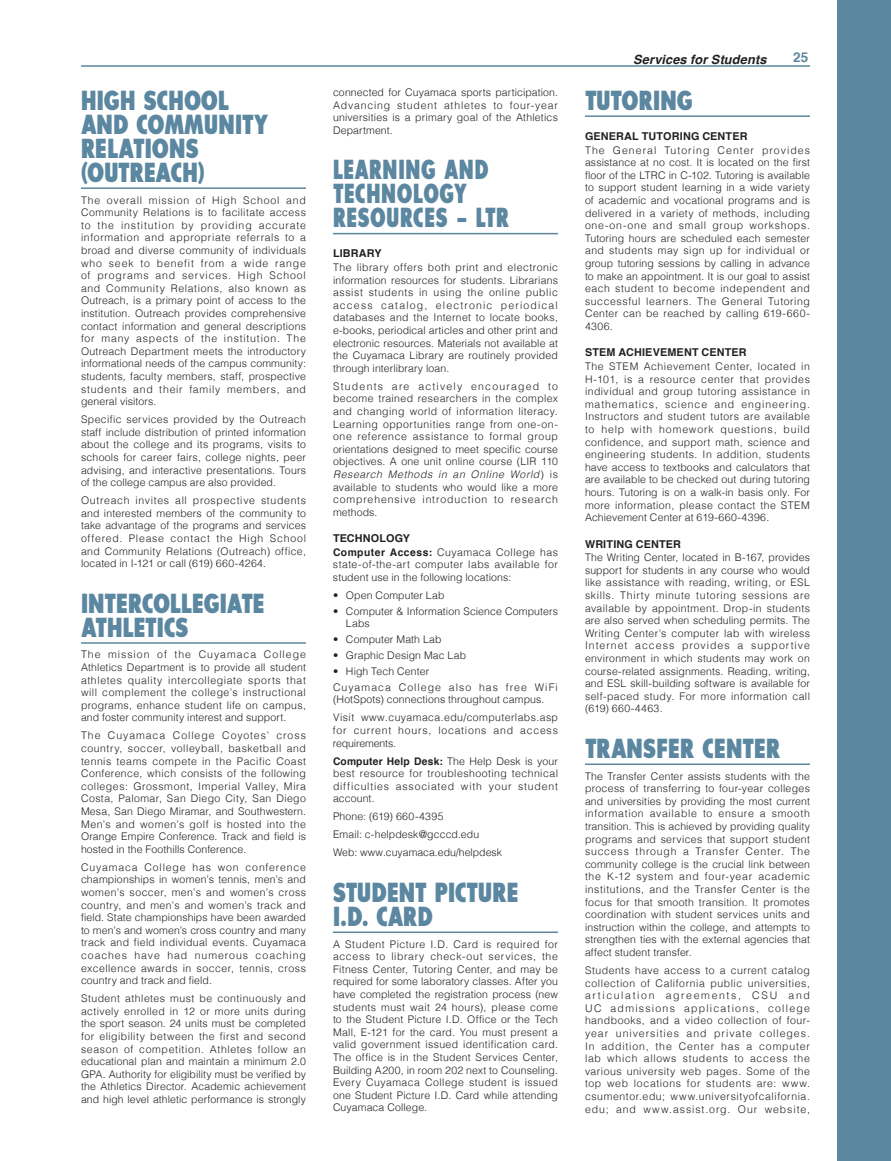
<style>
.page{position:relative;width:891px;height:1161px;background:#fff}
.page>*{position:absolute;margin:0;border:0;box-sizing:border-box;transform-origin:0 0}
.t1{font:27px/24px "Sans Serif Exbold Condensed";color:#5c87a1;scale:1.2 1}
.t2{font:27px/24px "Sans Serif Exbold Condensed";color:#5c87a1;scale:1.1 1}
.t3{font:700 13.5px "Helvetica";color:#5c87a1}
.t4{font:italic 700 12.75px "Helvetica";letter-spacing:.01em;color:#231f20}
.t5{font:700 10.8px "Helvetica";letter-spacing:.015em;color:#231f20}
.t6{font:300 10.5px/12.6px "Helvetica";letter-spacing:.015em;color:#231f20;text-align:justify}
.t7{font:300 10.5px/12.6px "Helvetica";letter-spacing:.07em;color:#231f20}
.t8{font:300 10.5px/15.9px "Helvetica";letter-spacing:.095em;color:#231f20}
.s1{font-style:italic}
.s2{font-weight:700}
</style>
<div class="page">
<hr style="left:81px;top:65px;width:729px;height:2px;background:#5c87a1">
<div style="left:837px;top:0;width:54px;height:1161px;background:#5c87a1"></div>
<hr style="left:81px;top:187px;width:225px;height:2px;background:#5c87a1">
<hr style="left:81px;top:642px;width:225px;height:2px;background:#5c87a1">
<hr style="left:333px;top:233px;width:225px;height:1px;background:#5c87a1">
<hr style="left:333px;top:932px;width:225px;height:1px;background:#5c87a1">
<hr style="left:585px;top:115px;width:225px;height:2px;background:#5c87a1">
<hr style="left:585px;top:764px;width:225px;height:1px;background:#5c87a1">
<h1 class="t1" style="left:81px;top:88px;width:158px">HIGH SCHOOL<br>AND COMMUNITY<br>RELATIONS (OUTREACH)</h1>
<p class="t6" style="left:81px;top:193px;width:227px">The overall mission of High School and Community Relations is to facilitate access to the institution by providing accurate information and appropriate referrals to a broad and diverse community of individuals who seek to benefit from a wide range of programs and services. High School and Community Relations, also known as Outreach, is a primary point of access to the institution. Outreach provides comprehensive contact information and general descriptions for many aspects of the institution. The Outreach Department meets the introductory informational needs of the campus community: students, faculty members, staff, prospective students and their family members, and general visitors.</p>
<p class="t6" style="left:81px;top:413px;width:227px">Specific services provided by the Outreach staff include distribution of printed information about the college and its programs, visits to schools for career fairs, college nights, peer advising, and interactive presentations. Tours of the college campus are also provided.</p>
<p class="t6" style="left:81px;top:494px;width:227px">Outreach invites all prospective students and interested members of the community to take advantage of the programs and services offered. Please contact the High School and Community Relations (Outreach) office, located in I-121 or call (619) 660-4264.</p>
<h1 class="t1" style="left:81px;top:591px;width:155px">INTERCOLLEGIATE<br>ATHLETICS</h1>
<p class="t6" style="left:81px;top:648px;width:227px">The mission of the Cuyamaca College Athletics Department is to provide all student athletes quality intercollegiate sports that will complement the college’s instructional programs, enhance student life on campus, and foster community interest and support.</p>
<p class="t6" style="left:81px;top:729px;width:227px">The Cuyamaca College Coyotes’ cross country, soccer, volleyball, basketball and tennis teams compete in the Pacific Coast Conference, which consists of the following colleges: Grossmont, Imperial Valley, Mira Costa, Palomar, San Diego City, San Diego Mesa, San Diego Miramar, and Southwestern.<br>Men’s and women’s golf is hosted into the Orange Empire Conference. Track and field is hosted in the Foothills Conference.</p>
<p class="t6" style="left:81px;top:861px;width:226px">Cuyamaca College has won conference championships in women’s tennis, men’s and women’s soccer, men’s and women’s cross country, and men’s and women’s track and field. State championships have been awarded to men’s and women’s cross country and many track and field individual events. Cuyamaca coaches have had numerous coaching excellence awards in soccer, tennis, cross country and track and field.</p>
<p class="t6" style="left:81px;top:992px;width:227px">Student athletes must be continuously and actively enrolled in 12 or more units during the sport season. 24 units must be completed for eligibility between the first and second season of competition. Athletes follow an educational plan and maintain a minimum 2.0<br>GPA. Authority for eligibility must be verified by the Athletics Director. Academic achievement and high level athletic performance is strongly</p>
<p class="t6" style="left:333px;top:86px;width:227px">connected for Cuyamaca sports participation.<br>Advancing student athletes to four-year universities is a primary goal of the Athletics Department.</p>
<h1 class="t2" style="left:333px;top:158px;width:162px">LEARNING AND<br>TECHNOLOGY<br>RESOURCES - LTR</h1>
<p class="t5" style="left:333px;top:245px;width:50px">LIBRARY</p>
<p class="t6" style="left:333px;top:261px;width:227px">The library offers both print and electronic information resources for students. Librarians assist students in using the online public access catalog, electronic periodical databases and the Internet to locate books, e-books, periodical articles and other print and electronic resources. Materials not available at the Cuyamaca Library are routinely provided through interlibrary loan.</p>
<p class="t6" style="left:333px;top:380px;width:227px">Students are actively encouraged to become trained researchers in the complex and changing world of information literacy.<br>Learning opportunities range from one-on&shy;one reference assistance to formal group orientations designed to meet specific course objectives. A one unit online course (LIR 110<br><span class="s1">Research Methods in an Online World</span>) is available to students who would like a more comprehensive introduction to research methods.</p>
<p class="t5" style="left:333px;top:530px;width:79px">TECHNOLOGY</p>
<p class="t6" style="left:333px;top:546px;width:227px"><span class="s2">Computer Access:</span> Cuyamaca College has state-of-the-art computer labs available for student use in the following locations:</p>
<p class="t6" style="left:333px;top:589px;width:113px">• Open Computer Lab</p>
<p class="t6" style="left:346px;top:605px;width:214px;text-indent:-13px">• Computer &amp; Information Science Computers<br>Labs</p>
<p class="t6" style="left:333px;top:633px;width:110px">• Computer Math Lab</p>
<p class="t6" style="left:333px;top:649px;width:135px">• Graphic Design Mac Lab</p>
<p class="t8" style="left:333px;top:663px;width:226px">• High Tech Center<br>Cuyamaca College also has free WiFi</p>
<p class="t6" style="left:333px;top:691px;width:227px;line-height:18px">(HotSpots) connections throughout campus.<br>Visit www.cuyamaca.edu/computerlabs.asp</p>
<p class="t7" style="left:333px;top:724px;width:226px">for current hours, locations and access requirements.</p>
<p class="t6" style="left:333px;top:755px;width:227px"><span class="s2">Computer Help Desk:</span> The Help Desk is your best resource for troubleshooting technical difficulties associated with your student account.</p>
<p class="t6" style="left:333px;top:808px;width:171px;line-height:18px;text-align:left">Phone: (619) 660-4395<br>Email: c-helpdesk@gcccd.edu<br>Web: www.cuyamaca.edu/helpdesk</p>
<h1 class="t1" style="left:333px;top:881px;width:156px">STUDENT PICTURE<br>I.D. CARD</h1>
<p class="t6" style="left:333px;top:938px;width:227px">A Student Picture I.D. Card is required for access to library check-out services, the Fitness Center, Tutoring Center, and may be required for some laboratory classes. After you have completed the registration process (new students must wait 24 hours), please come to the Student Picture I.D. Office or the Tech Mall, E-121 for the card. You must present a valid government issued identification card.<br>The office is in the Student Services Center, Building A200, in room 202 next to Counseling.<br>Every Cuyamaca College student is issued one Student Picture I.D. Card while attending Cuyamaca College.</p>
<p class="t4" style="left:633px;top:49px;width:135px">Services for Students</p>
<p class="t3" style="left:793px;top:46px;width:17px">25</p>
<h1 class="t1" style="left:585px;top:88px;width:92px">TUTORING</h1>
<p class="t5" style="left:585px;top:127px;width:164px">GENERAL TUTORING CENTER</p>
<p class="t6" style="left:585px;top:143px;width:227px">The General Tutoring Center provides assistance at no cost. It is located on the first floor of the LTRC in C-102. Tutoring is available to support student learning in a wide variety of academic and vocational programs and is delivered in a variety of methods, including one-on-one and small group workshops.<br>Tutoring hours are scheduled each semester and students may sign up for individual or group tutoring sessions by calling in advance to make an appointment. It is our goal to assist each student to become independent and successful learners. The General Tutoring Center can be reached by calling 619-660- 4306.</p>
<p class="t5" style="left:585px;top:344px;width:163px">STEM ACHIEVEMENT CENTER</p>
<p class="t6" style="left:585px;top:360px;width:227px">The STEM Achievement Center, located in H-101, is a resource center that provides individual and group tutoring assistance in mathematics, science and engineering.<br>Instructors and student tutors are available to help with homework questions, build confidence, and support math, science and engineering students. In addition, students have access to textbooks and calculators that are available to be checked out during tutoring hours. Tutoring is on a walk-in basis only. For more information, please contact the STEM Achievement Center at 619-660-4396.</p>
<p class="t5" style="left:585px;top:535px;width:98px">WRITING CENTER</p>
<p class="t6" style="left:585px;top:551px;width:227px">The Writing Center, located in B-167, provides support for students in any course who would like assistance with reading, writing, or ESL skills. Thirty minute tutoring sessions are available by appointment. Drop-in students are also served when scheduling permits. The Writing Center’s computer lab with wireless Internet access provides a supportive environment in which students may work on course-related assignments. Reading, writing, and ESL skill-building software is available for self-paced study. For more information call (619) 660-4463.</p>
<h1 class="t1" style="left:585px;top:737px;width:165px">TRANSFER CENTER</h1>
<p class="t6" style="left:585px;top:769px;width:227px">The Transfer Center assists students with the process of transferring to four-year colleges and universities by providing the most current information available to ensure a smooth transition. This is achieved by providing quality programs and services that support student success through a Transfer Center. The community college is the crucial link between the K-12 system and four-year academic institutions, and the Transfer Center is the focus for that smooth transition. It promotes coordination with student services units and instruction within the college, and attempts to strengthen ties with the external agencies that affect student transfer.</p>
<p class="t6" style="left:585px;top:964px;width:227px">Students have access to a current catalog collection of California public universities, articulation agreements, CSU and UC admissions applications, college handbooks, and a video collection of four&shy;year universities and private colleges.<br>In addition, the Center has a computer lab which allows students to access the various university web pages. Some of the top web locations for students are: www. csumentor.edu; www.universityofcalifornia. edu; and www.assist.org. Our website,</p>
</div>
